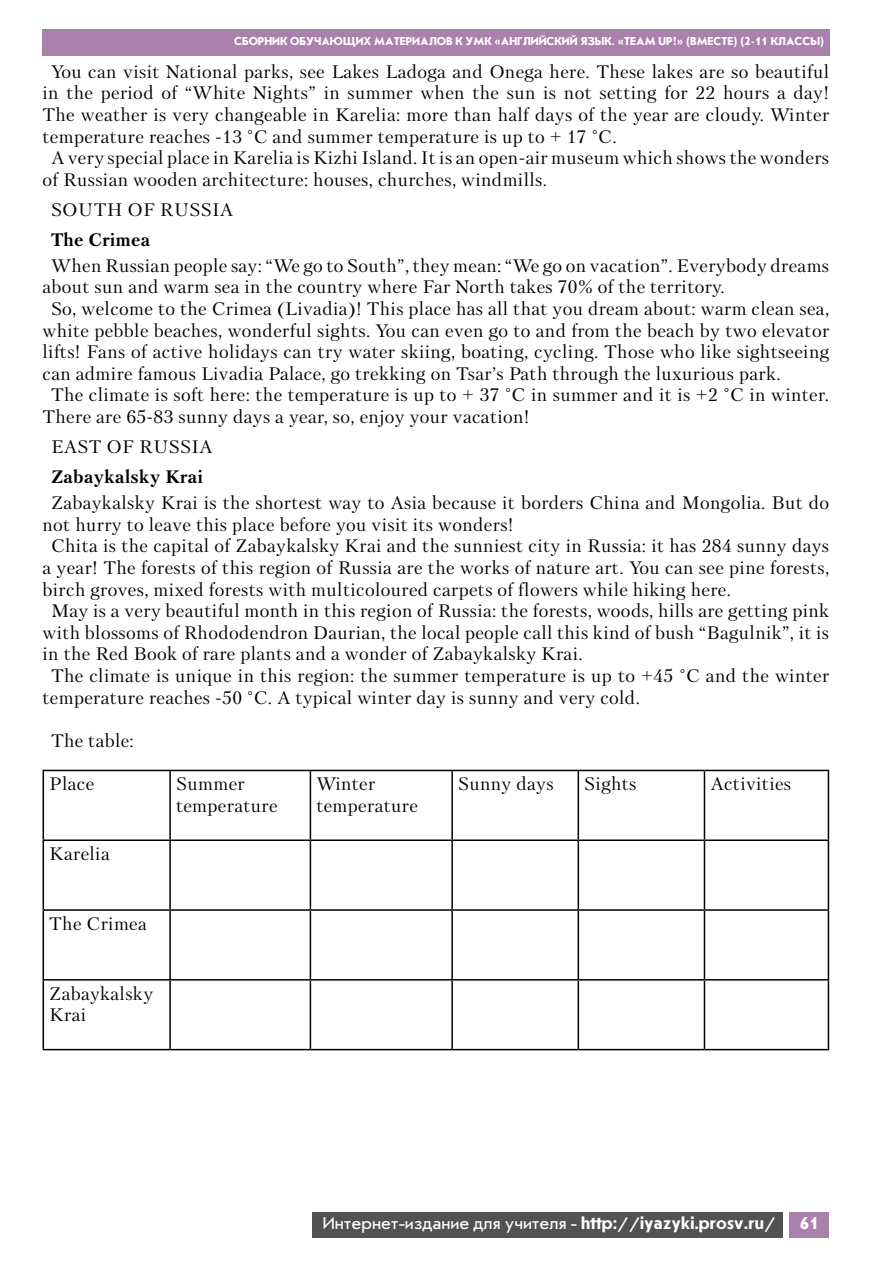
<style>
.page{position:relative;width:893px;height:1263px;background:#fff}
.page>*{position:absolute;margin:0;border:0;box-sizing:border-box;transform-origin:0 0}
.t1{font:18px/21.6px "Petersburg C San Pin";letter-spacing:.02em;color:#000}
.t2{font:18px "Journal Sans C";color:#fffefd}
.t3{font:700 18px "Petersburg C San Pin";letter-spacing:.02em;color:#000}
.t4{font:700 18px "Journal Sans C";color:#fffefd}
.t5{font:700 12px "Journal Sans C";color:#fffefd}
.s1{font-weight:700}
</style>
<div class="page">
<div style="left:789px;top:1212px;width:40px;height:25px;background:#aa80ad"></div>
<div style="left:312px;top:1212px;width:470px;height:25px;background:#525252"></div>
<div style="left:42px;top:30px;width:787px;height:26px;background:#aa80ad"></div>
<hr style="left:43px;top:770px;width:127px;height:1px;background:#000">
<hr style="left:43px;top:771px;width:1px;height:68px;background:#000">
<hr style="left:170px;top:770px;width:140px;height:1px;background:#000">
<hr style="left:169px;top:771px;width:2px;height:68px;background:#000">
<hr style="left:310px;top:770px;width:142px;height:1px;background:#000">
<hr style="left:310px;top:771px;width:1px;height:68px;background:#000">
<hr style="left:452px;top:770px;width:126px;height:1px;background:#000">
<hr style="left:451px;top:771px;width:2px;height:68px;background:#000">
<hr style="left:578px;top:770px;width:126px;height:1px;background:#000">
<hr style="left:578px;top:771px;width:1px;height:68px;background:#000">
<hr style="left:704px;top:770px;width:125px;height:1px;background:#000">
<hr style="left:704px;top:771px;width:1px;height:68px;background:#000">
<hr style="left:828px;top:771px;width:1px;height:68px;background:#000">
<hr style="left:43px;top:839px;width:127px;height:2px;background:#000">
<hr style="left:43px;top:841px;width:1px;height:68px;background:#000">
<hr style="left:170px;top:839px;width:140px;height:2px;background:#000">
<hr style="left:169px;top:841px;width:2px;height:68px;background:#000">
<hr style="left:310px;top:839px;width:142px;height:2px;background:#000">
<hr style="left:310px;top:841px;width:1px;height:68px;background:#000">
<hr style="left:452px;top:839px;width:126px;height:2px;background:#000">
<hr style="left:451px;top:841px;width:2px;height:68px;background:#000">
<hr style="left:578px;top:839px;width:126px;height:2px;background:#000">
<hr style="left:578px;top:841px;width:1px;height:68px;background:#000">
<hr style="left:704px;top:839px;width:125px;height:2px;background:#000">
<hr style="left:704px;top:841px;width:1px;height:68px;background:#000">
<hr style="left:828px;top:841px;width:1px;height:68px;background:#000">
<hr style="left:43px;top:909px;width:127px;height:2px;background:#000">
<hr style="left:43px;top:911px;width:1px;height:68px;background:#000">
<hr style="left:170px;top:909px;width:140px;height:2px;background:#000">
<hr style="left:169px;top:911px;width:2px;height:68px;background:#000">
<hr style="left:310px;top:909px;width:142px;height:2px;background:#000">
<hr style="left:310px;top:911px;width:1px;height:68px;background:#000">
<hr style="left:452px;top:909px;width:126px;height:2px;background:#000">
<hr style="left:451px;top:911px;width:2px;height:68px;background:#000">
<hr style="left:578px;top:909px;width:126px;height:2px;background:#000">
<hr style="left:578px;top:911px;width:1px;height:68px;background:#000">
<hr style="left:704px;top:909px;width:125px;height:2px;background:#000">
<hr style="left:704px;top:911px;width:1px;height:68px;background:#000">
<hr style="left:828px;top:911px;width:1px;height:68px;background:#000">
<hr style="left:43px;top:979px;width:127px;height:1px;background:#000">
<hr style="left:43px;top:980px;width:1px;height:69px;background:#000">
<hr style="left:170px;top:979px;width:140px;height:1px;background:#000">
<hr style="left:169px;top:980px;width:2px;height:69px;background:#000">
<hr style="left:310px;top:979px;width:142px;height:1px;background:#000">
<hr style="left:310px;top:980px;width:1px;height:69px;background:#000">
<hr style="left:452px;top:979px;width:126px;height:1px;background:#000">
<hr style="left:451px;top:980px;width:2px;height:69px;background:#000">
<hr style="left:578px;top:979px;width:126px;height:1px;background:#000">
<hr style="left:578px;top:980px;width:1px;height:69px;background:#000">
<hr style="left:704px;top:979px;width:125px;height:1px;background:#000">
<hr style="left:704px;top:980px;width:1px;height:69px;background:#000">
<hr style="left:828px;top:980px;width:1px;height:69px;background:#000">
<hr style="left:43px;top:1049px;width:127px;height:1px;background:#000">
<hr style="left:170px;top:1049px;width:140px;height:1px;background:#000">
<hr style="left:310px;top:1049px;width:142px;height:1px;background:#000">
<hr style="left:452px;top:1049px;width:126px;height:1px;background:#000">
<hr style="left:578px;top:1049px;width:126px;height:1px;background:#000">
<hr style="left:704px;top:1049px;width:125px;height:1px;background:#000">
<p class="t5" style="left:234px;top:35px;width:592px">СБОРНИК ОБУЧАЮЩИХ МАТЕРИАЛОВ К УМК «АНГЛИЙСКИЙ ЯЗЫК. «TEAM UP!» (ВМЕСТЕ) (2-11 КЛАССЫ)</p>
<p class="t1" style="left:51px;top:60px;width:780px">You can visit National parks, see Lakes Ladoga and Onega here. These lakes are so beautiful</p>
<p class="t1" style="left:43px;top:82px;width:788px">in the period of “White Nights” in summer when the sun is not setting for 22 hours a day!</p>
<p class="t1" style="left:43px;top:104px;width:788px">The weather is very changeable in Karelia: more than half days of the year are cloudy. Winter</p>
<p class="t1" style="left:43px;top:125px;width:576px">temperature reaches -13 °C and summer temperature is up to + 17 °C.</p>
<p class="t1" style="left:51px;top:147px;width:780px">A very special place in Karelia is Kizhi Island. It is an open-air museum which shows the wonders</p>
<p class="t1" style="left:43px;top:168px;width:506px">of Russian wooden architecture: houses, churches, windmills.</p>
<p class="t1" style="left:51px;top:199px;width:184px">SOUTH OF RUSSIA</p>
<p class="t3" style="left:51px;top:228px;width:101px">The Crimea</p>
<p class="t1" style="left:51px;top:254px;width:780px">When Russian people say: “We go to South”, they mean: “We go on vacation”. Everybody dreams</p>
<p class="t1" style="left:43px;top:276px;width:683px">about sun and warm sea in the country where Far North takes 70% of the territory.</p>
<p class="t1" style="left:51px;top:298px;width:780px">So, welcome to the Crimea (Livadia)! This place has all that you dream about: warm clean sea,</p>
<p class="t1" style="left:43px;top:319px;width:788px">white pebble beaches, wonderful sights. You can even go to and from the beach by two elevator</p>
<p class="t1" style="left:43px;top:341px;width:788px">lifts! Fans of active holidays can try water skiing, boating, cycling. Those who like sightseeing</p>
<p class="t1" style="left:43px;top:362px;width:740px">can admire famous Livadia Palace, go trekking on Tsar’s Path through the luxurious park.</p>
<p class="t1" style="left:51px;top:384px;width:780px">The climate is soft here: the temperature is up to + 37 °C in summer and it is +2 °C in winter.</p>
<p class="t1" style="left:43px;top:406px;width:489px">There are 65-83 sunny days a year, so, enjoy your vacation!</p>
<p class="t1" style="left:51px;top:436px;width:163px">EAST OF RUSSIA</p>
<p class="t3" style="left:51px;top:466px;width:153px">Zabaykalsky Krai</p>
<p class="t1" style="left:51px;top:492px;width:780px">Zabaykalsky Krai is the shortest way to Asia because it borders China and Mongolia. But do</p>
<p class="t1" style="left:43px;top:513px;width:473px">not hurry to leave this place before you visit its wonders!</p>
<p class="t1" style="left:51px;top:535px;width:780px">Chita is the capital of Zabaykalsky Krai and the sunniest city in Russia: it has 284 sunny days</p>
<p class="t1" style="left:43px;top:557px;width:788px">a year! The forests of this region of Russia are the works of nature art. You can see pine forests,</p>
<p class="t1" style="left:43px;top:578px;width:690px">birch groves, mixed forests with multicoloured carpets of flowers while hiking here.</p>
<p class="t1" style="left:51px;top:600px;width:780px">May is a very beautiful month in this region of Russia: the forests, woods, hills are getting pink</p>
<p class="t1" style="left:43px;top:621px;width:788px">with blossoms of Rhododendron Daurian, the local people call this kind of bush “Bagulnik”, it is</p>
<p class="t1" style="left:43px;top:643px;width:542px">in the Red Book of rare plants and a wonder of Zabaykalsky Krai.</p>
<p class="t1" style="left:51px;top:665px;width:780px">The climate is unique in this region: the summer temperature is up to +45 °C and the winter</p>
<p class="t1" style="left:43px;top:686px;width:599px">temperature reaches -50 °C. A typical winter day is sunny and very cold.</p>
<p class="t1" style="left:51px;top:729px;width:84px">The table:</p>
<p class="t1" style="left:49px;top:773px;width:46px">Place</p>
<p class="t1" style="left:176px;top:773px;width:103px">Summer temperature</p>
<p class="t1" style="left:316px;top:773px;width:103px">Winter temperature</p>
<p class="t1" style="left:458px;top:773px;width:97px">Sunny days</p>
<p class="t1" style="left:584px;top:773px;width:54px">Sights</p>
<p class="t1" style="left:710px;top:773px;width:82px">Activities</p>
<p class="t1" style="left:49px;top:843px;width:62px">Karelia</p>
<p class="t1" style="left:49px;top:913px;width:99px">The Crimea</p>
<p class="t1" style="left:49px;top:982px;width:105px">Zabaykalsky<br>Krai</p>
<p class="t2" style="left:323px;top:1214px;width:454px">Интернет-издание для учителя - <span class="s1">http://iyazyki.prosv.ru/</span></p>
<p class="t4" style="left:800px;top:1213px;width:20px">61</p>
</div>
